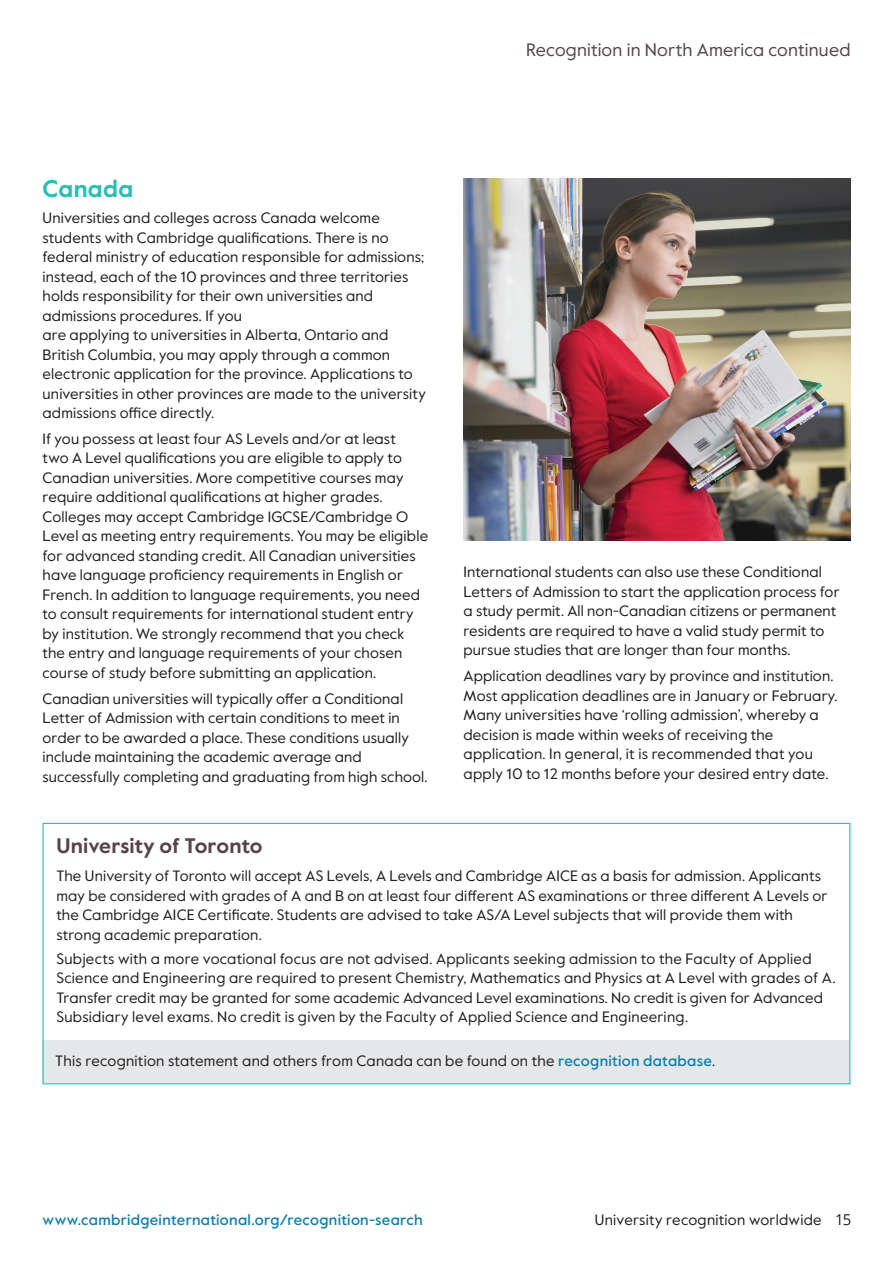
<style>
.page{position:relative;width:893px;height:1263px;background:#fff}
.page>*{position:absolute;margin:0;border:0;box-sizing:border-box;transform-origin:0 0}
.Body{font:700 24px "Value Sans Pro";letter-spacing:.015em;color:#2abdb6}
.D_head_-_box_head{font:700 21px "Value Sans Pro";letter-spacing:.005em;color:#574348}
.Contiinuation_page_headers{font:18px "Value Sans Pro";letter-spacing:.01em;color:#574348}
.Body-2{font:15px/19.5px "Value Sans Pro";letter-spacing:.01em;color:#231f20}
.Box_body{font:15px/19.5px "Value Sans Pro";letter-spacing:.01em;color:#231f20}
.t1{font:500 15px "Value Sans Pro";letter-spacing:.02em;color:#0e7fad}
.s1{font-weight:500;color:#0e7fad}
.s2{font-family:"Open Sans"}
</style>
<div class="page">
<div style="left:43px;top:1041px;width:807px;height:42px;background:#e6e7e9"></div>
<div style="left:43px;top:823px;width:807px;height:261px;border:1px solid #2abdb6"></div>
<img style="left:463px;top:179px;width:387px;height:361px">
<p class="Contiinuation_page_headers" style="left:526px;top:39px;width:326px">Recognition in North America continued</p>
<p class="Body" style="left:43px;top:174px;width:92px">Canada</p>
<p class="Body-2" style="left:43px;top:208px;width:385px">Universities and colleges across Canada welcome students with Cambridge qualifications. There is no federal ministry of education responsible for admissions; instead, each of the 10 provinces and three territories holds responsibility for their own universities and admissions procedures. If you<br>are applying to universities in Alberta, Ontario and British Columbia, you may apply through a common electronic application for the province. Applications to universities in other provinces are made to the university admissions office directly.</p>
<p class="Body-2" style="left:43px;top:429px;width:387px">If you possess at least four AS Levels and/or at least<br>two A Level qualifications you are eligible to apply to Canadian universities. More competitive courses may require additional qualifications at higher grades.<br>Colleges may accept Cambridge IGCSE/Cambridge O Level as meeting entry requirements. You may be eligible for advanced standing credit. All Canadian universities have language proficiency requirements in English or French. In addition to language requirements, you need to consult requirements for international student entry by institution. We strongly recommend that you check the entry and language requirements of your chosen course of study before submitting an application.</p>
<p class="Body-2" style="left:43px;top:689px;width:387px">Canadian universities will typically offer a Conditional Letter of Admission with certain conditions to meet in order to be awarded a place. These conditions usually include maintaining the academic average and successfully completing and graduating from high school.</p>
<p class="Body-2" style="left:463px;top:562px;width:378px">International students can also use these Conditional Letters of Admission to start the application process for a study permit. All non-Canadian citizens or permanent residents are required to have a valid study permit to pursue studies that are longer than four months.</p>
<p class="Body-2" style="left:463px;top:666px;width:376px">Application deadlines vary by province and institution.<br>Most application deadlines are in January or February.<br>Many universities have ‘rolling admission’, whereby a decision is made within weeks of receiving the application. In general, it is recommended that you apply 10 to 12 months before your desired entry date.</p>
<p class="D_head_-_box_head" style="left:56px;top:833px;width:208px">University of Toronto</p>
<p class="Box_body" style="left:56px;top:866px;width:773px">The University of Toronto will accept AS Levels, A Levels and Cambridge AICE as a basis for admission. Applicants may be considered with grades of A and B on at least four different AS examinations or three different A Levels or the Cambridge AICE Certificate. Students are advised to take AS/A Level subjects that will provide them with strong academic preparation.</p>
<p class="Box_body" style="left:56px;top:949px;width:781px">Subjects with a more vocational focus are not advised. Applicants seeking admission to the Faculty of Applied Science and Engineering are required to present Chemistry, Mathematics and Physics at A Level with grades of A.<br>Transfer credit may be granted for some academic Advanced Level examinations. No credit is given for Advanced Subsidiary level exams. No credit is given by the Faculty of Applied Science and Engineering.</p>
<p class="Box_body" style="left:55px;top:1051px;width:661px">This recognition statement and others from Canada can be found on the <span class="s1">recognition database</span>.</p>
<p class="t1" style="left:43px;top:1210px;width:382px">www.cambridgeinternational.org/recognition-search</p>
<p class="Body-2" style="left:595px;top:1210px;width:258px">University recognition worldwide <span class="s2">15</span></p>
</div>
